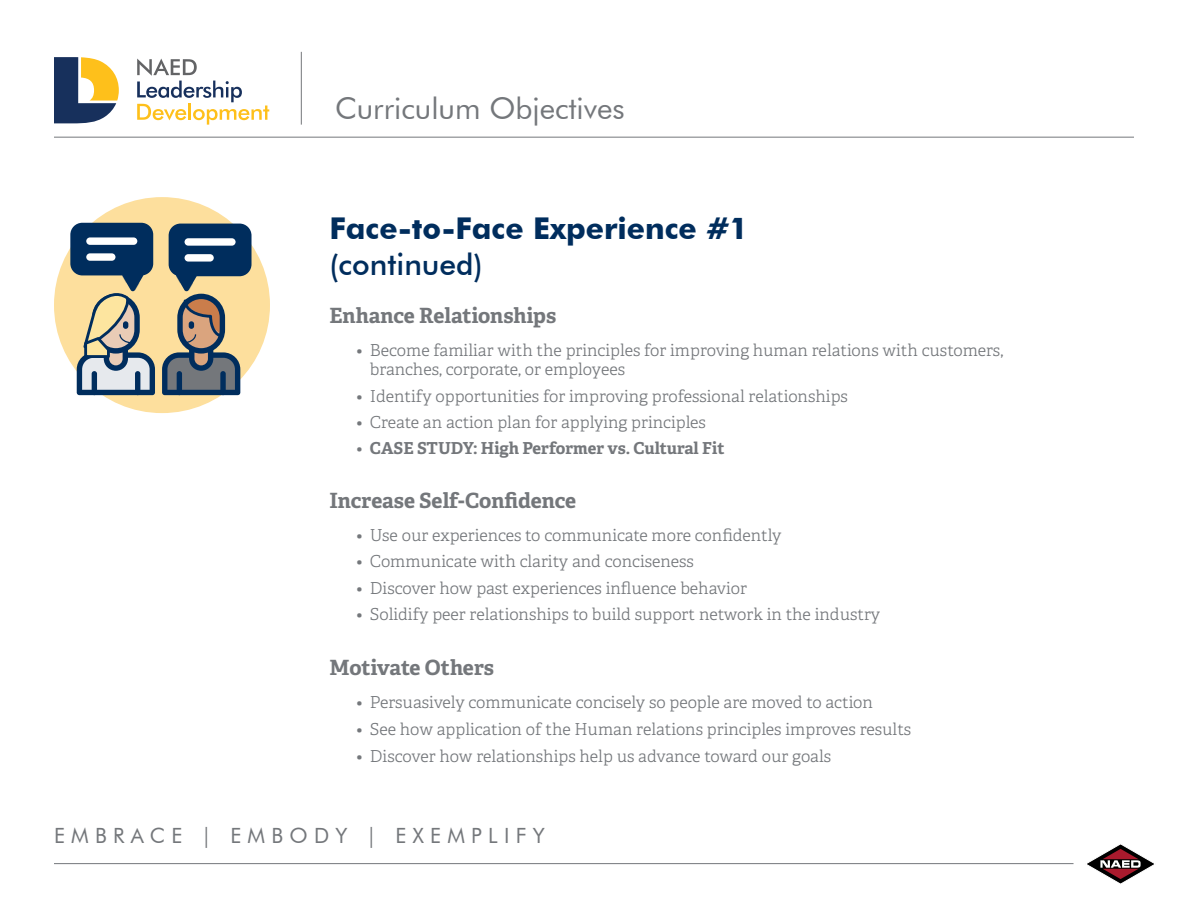
<style>
.page{position:relative;width:1188px;height:918px;background:#fff}
.page>*{position:absolute;margin:0;border:0;box-sizing:border-box;transform-origin:0 0}
.t1{font:700 30px "Futura BT";color:#002d5d}
.t2{font:30px "Futura BT";color:#74777b}
.t3{font:500 30px "Futura BT";color:#002d5d}
.t4{font:700 21px "Adelle PE";letter-spacing:-.005em;color:#74777b}
.t5{font:21px "Futura BT";letter-spacing:.3em;color:#74777b}
.t6{font:16.5px/19.5px "Adelle PE Lt";color:#74777b}
.t7{font:700 16.5px "Adelle PE";color:#74777b}
.s1{font-family:"Adelle PE Lt";font-weight:400}
</style>
<div class="page">
<hr style="left:54px;top:863px;width:1020px;height:1px;background:#74777b">
<svg style="left:1087px;top:844px;width:67px;height:40px"></svg>
<hr style="left:54px;top:137px;width:1080px;height:1px;background:#74777b">
<hr style="left:301px;top:52px;width:1px;height:73px;background:#74777b">
<div style="left:54px;top:197px;width:216px;height:216px;background:#fddf9d;border-radius:50%"></div>
<svg style="left:70px;top:223px;width:182px;height:172px"></svg>
<svg style="left:137px;top:59px;width:132px;height:66px"></svg>
<svg style="left:54px;top:57px;width:65px;height:66px"></svg>
<h1 class="t2" style="left:335px;top:90px;width:291px">Curriculum Objectives</h1>
<h1 class="t1" style="left:329px;top:210px;width:420px">Face-to-Face Experience #1</h1>
<h1 class="t3" style="left:329px;top:246px;width:155px">(continued)</h1>
<p class="t4" style="left:329px;top:300px;width:228px">Enhance Relationships</p>
<p class="t6" style="left:370px;top:340px;width:635px;text-indent:-13px">• Become familiar with the principles for improving human relations with customers, branches, corporate, or employees</p>
<p class="t6" style="left:356px;top:385px;width:493px">• Identify opportunities for improving professional relationships</p>
<p class="t6" style="left:356px;top:412px;width:351px">• Create an action plan for applying principles</p>
<p class="t7" style="left:356px;top:436px;width:370px"><span class="s1">•</span> CASE STUDY: High Performer vs. Cultural Fit</p>
<p class="t4" style="left:329px;top:485px;width:248px">Increase Self-Confidence</p>
<p class="t6" style="left:356px;top:525px;width:427px">• Use our experiences to communicate more confidently</p>
<p class="t6" style="left:356px;top:551px;width:339px">• Communicate with clarity and conciseness</p>
<p class="t6" style="left:356px;top:577px;width:392px">• Discover how past experiences influence behavior</p>
<p class="t6" style="left:356px;top:604px;width:525px">• Solidify peer relationships to build support network in the industry</p>
<p class="t4" style="left:329px;top:653px;width:166px">Motivate Others</p>
<p class="t6" style="left:356px;top:692px;width:518px">• Persuasively communicate concisely so people are moved to action</p>
<p class="t6" style="left:356px;top:718px;width:556px">• See how application of the Human relations principles improves results</p>
<p class="t6" style="left:356px;top:746px;width:476px">• Discover how relationships help us advance toward our goals</p>
<p class="t5" style="left:54px;top:823px;width:492px">EMBRACE | EMBODY | EXEMPLIFY</p>
</div>
